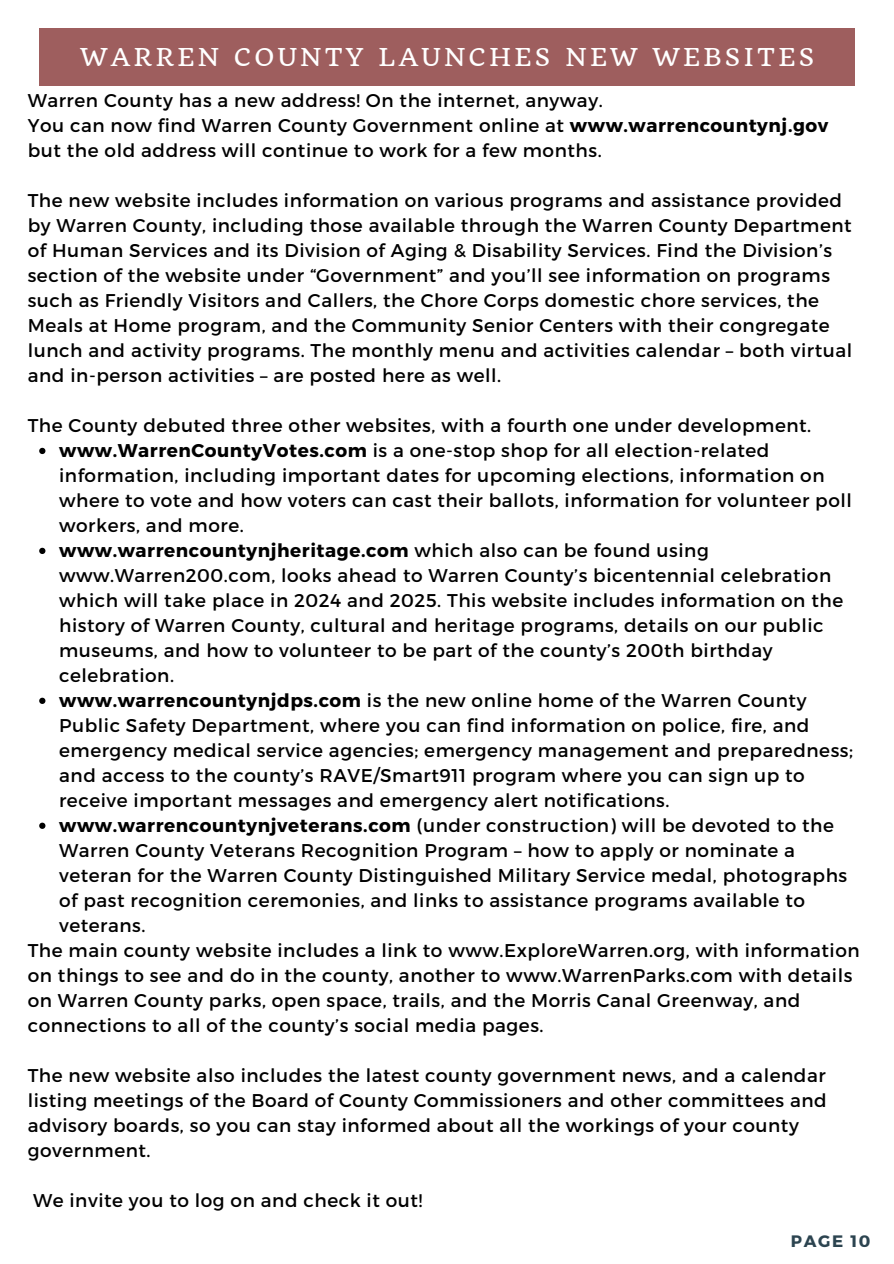
<style>
.page{position:relative;width:894px;height:1264px;background:#fff}
.page>*{position:absolute;margin:0;border:0;box-sizing:border-box;transform-origin:0 0}
.t1{font:24px "Quando";letter-spacing:.14em;color:#fff}
.t2{font:18.45px/25px "Montserrat";letter-spacing:.03em;color:#000}
.t3{font:700 16.5px "Montserrat";letter-spacing:.1em;color:#2c4450}
.s1{font-weight:700}
</style>
<div class="page">
<div style="left:39px;top:28px;width:815px;height:58px;background:#9e5e5e"></div>
<svg style="left:39px;top:448px;width:6px;height:6px"></svg>
<svg style="left:39px;top:548px;width:6px;height:6px"></svg>
<svg style="left:39px;top:697px;width:6px;height:7px"></svg>
<svg style="left:39px;top:822px;width:6px;height:6px"></svg>
<p class="t1" style="left:80px;top:43px;width:735px">WARREN COUNTY LAUNCHES NEW WEBSITES</p>
<p class="t2" style="left:28px;top:87px;width:576px">Warren County has a new address! On the internet, anyway.</p>
<p class="t2" style="left:28px;top:112px;width:802px">You can now find Warren County Government online at <span class="s1">www.warrencountynj.gov </span>but the old address will continue to work for a few months.</p>
<p class="t2" style="left:28px;top:187px;width:825px">The new website includes information on various programs and assistance provided by Warren County, including those available through the Warren County Department of Human Services and its Division of Aging &amp; Disability Services. Find the Division’s section of the website under “Government” and you’ll see information on programs such as Friendly Visitors and Callers, the Chore Corps domestic chore services, the Meals at Home program, and the Community Senior Centers with their congregate lunch and activity programs. The monthly menu and activities calendar – both virtual and in-person activities – are posted here as well.</p>
<p class="t2" style="left:28px;top:412px;width:784px">The County debuted three other websites, with a fourth one under development.</p>
<p class="t2" style="left:59px;top:437px;width:794px"><span class="s1">www.WarrenCountyVotes.com</span> is a one-stop shop for all election-related information, including important dates for upcoming elections, information on where to vote and how voters can cast their ballots, information for volunteer poll workers, and more.</p>
<p class="t2" style="left:59px;top:537px;width:785px"><span class="s1">www.warrencountynjheritage.com</span> which also can be found using www.Warren200.com, looks ahead to Warren County’s bicentennial celebration which will take place in 2024 and 2025. This website includes information on the history of Warren County, cultural and heritage programs, details on our public museums, and how to volunteer to be part of the county’s 200th birthday celebration.</p>
<p class="t2" style="left:59px;top:687px;width:795px"><span class="s1">www.warrencountynjdps.com</span> is the new online home of the Warren County Public Safety Department, where you can find information on police, fire, and emergency medical service agencies; emergency management and preparedness; and access to the county’s RAVE/Smart911 program where you can sign up to receive important messages and emergency alert notifications.</p>
<p class="t2" style="left:59px;top:812px;width:789px"><span class="s1">www.warrencountynjveterans.com</span> (under construction) will be devoted to the Warren County Veterans Recognition Program – how to apply or nominate a veteran for the Warren County Distinguished Military Service medal, photographs of past recognition ceremonies, and links to assistance programs available to veterans.</p>
<p class="t2" style="left:28px;top:936px;width:833px">The main county website includes a link to www.ExploreWarren.org, with information on things to see and do in the county, another to www.WarrenParks.com with details on Warren County parks, open space, trails, and the Morris Canal Greenway, and connections to all of the county’s social media pages.</p>
<p class="t2" style="left:28px;top:1061px;width:800px">The new website also includes the latest county government news, and a calendar listing meetings of the Board of County Commissioners and other committees and advisory boards, so you can stay informed about all the workings of your county government.</p>
<p class="t2" style="left:33px;top:1186px;width:391px">We invite you to log on and check it out!</p>
<p class="t3" style="left:790px;top:1229px;width:81px">PAGE 10</p>
</div>
